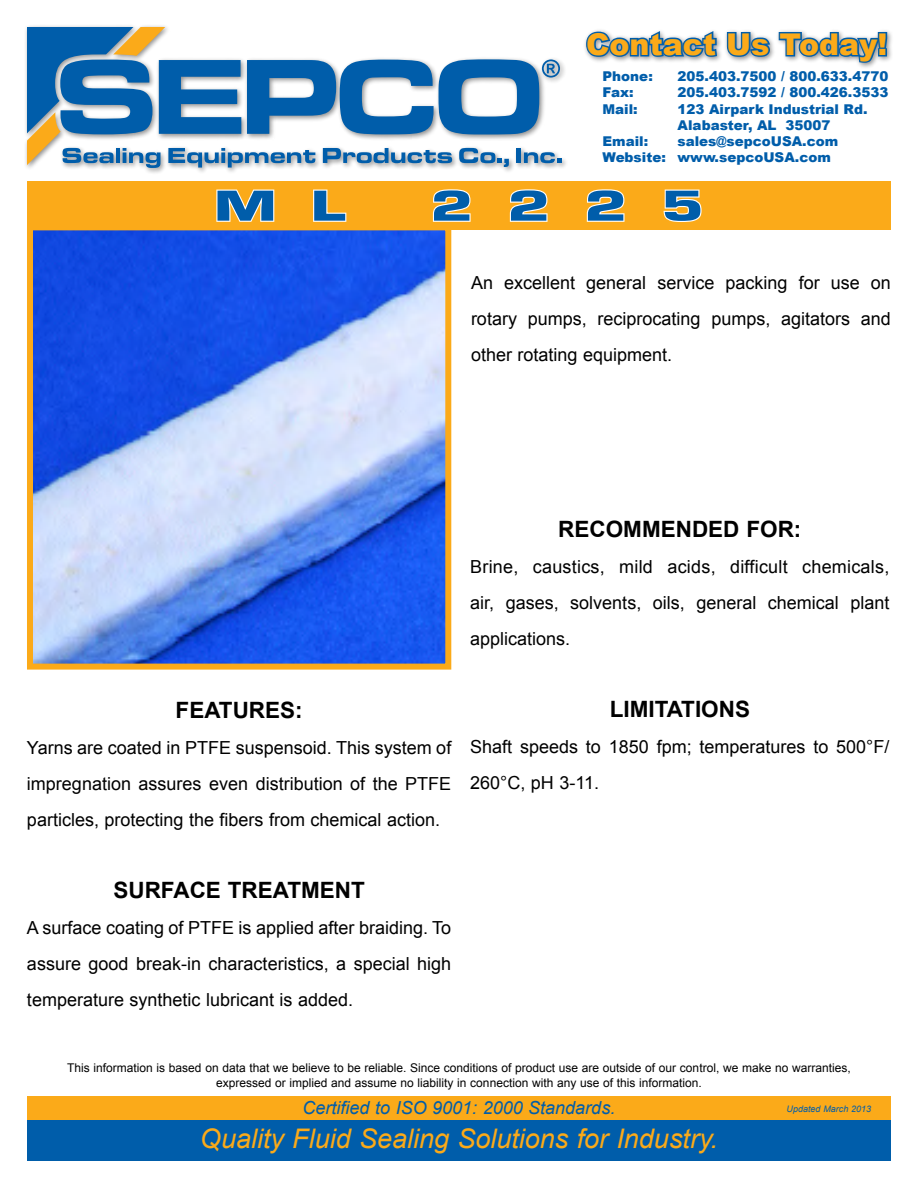
<style>
.page{position:relative;width:918px;height:1188px;background:#fff}
.page>*{position:absolute;margin:0;border:0;box-sizing:border-box;transform-origin:0 0}
.t1{font:900 45px "Eurostar";color:#005daa;scale:1.5 1}
.t2{font:900 30px "Arial";color:#fbaa19}
.t3{font:italic 27px "Arial";color:#fbaa19}
.t4{font:700 22.5px "Arial";color:#000}
.t5{font:18px/36px "Arial";color:#000;text-align:justify}
.t6{font:italic 18px "Arial";color:#005daa}
.t7{font:900 13.5px/16.2px "Arial";color:#005daa}
.t8{font:12px/14.4px "Arial";color:#000;text-align:center}
.t9{font:italic 9px "Arial";color:#005daa}
</style>
<div class="page">
<div style="left:27px;top:181px;width:864px;height:49px;background:#fbaa19"></div>
<svg style="left:216px;top:189px;width:59px;height:33px"></svg>
<svg style="left:313px;top:189px;width:34px;height:33px"></svg>
<svg style="left:432px;top:189px;width:39px;height:33px"></svg>
<svg style="left:509px;top:189px;width:39px;height:33px"></svg>
<svg style="left:586px;top:189px;width:39px;height:33px"></svg>
<svg style="left:663px;top:189px;width:39px;height:33px"></svg>
<div style="left:23px;top:24px;width:545px;height:151px;background:#000;opacity:.45"></div>
<svg style="left:27px;top:27px;width:535px;height:141px"></svg>
<div style="left:583px;top:28px;width:310px;height:42px;background:#000;opacity:.45"></div>
<svg style="left:584px;top:29px;width:135px;height:30px"></svg>
<svg style="left:725px;top:30px;width:164px;height:34px"></svg>
<div style="left:27px;top:1119px;width:864px;height:42px;background:#005daa"></div>
<div style="left:27px;top:1096px;width:864px;height:23px;background:#fbaa19"></div>
<img style="left:34px;top:231px;width:410px;height:432px">
<div style="left:27px;top:224px;width:424px;height:446px;border:6px solid #fbaa19"></div>
<h2 class="t2" style="left:586px;top:22px;width:303px">Contact Us Today!</h2>
<p class="t7" style="left:603px;top:68px;width:52px">Phone:</p>
<p class="t7" style="left:678px;top:68px;width:212px">205.403.7500 / 800.633.4770</p>
<p class="t7" style="left:603px;top:84px;width:33px">Fax:</p>
<p class="t7" style="left:678px;top:84px;width:212px">205.403.7592 / 800.426.3533</p>
<p class="t7" style="left:603px;top:100px;width:37px">Mail:</p>
<p class="t7" style="left:678px;top:100px;width:192px">123 Airpark Industrial Rd.<br>Alabaster, AL 35007</p>
<p class="t7" style="left:603px;top:133px;width:47px">Email:</p>
<p class="t7" style="left:603px;top:133px;width:237px;text-indent:75px">sales@sepcoUSA.com<br>Website: www.sepcoUSA.com</p>
<h1 class="t1" style="left:214px;top:177px;width:89px">M L</h1>
<h1 class="t1" style="left:430px;top:177px;width:184px">2225</h1>
<p class="t5" style="left:471px;top:265px;width:421px">An excellent general service packing for use on rotary pumps, reciprocating pumps, agitators and other rotating equipment.</p>
<p class="t4" style="left:558px;top:514px;width:245px">RECOMMENDED FOR:</p>
<p class="t5" style="left:470px;top:549px;width:421px">Brine, caustics, mild acids, difficult chemicals, air, gases, solvents, oils, general chemical plant applications.</p>
<p class="t4" style="left:176px;top:695px;width:129px">FEATURES:</p>
<p class="t5" style="left:27px;top:730px;width:426px">Yarns are coated in PTFE suspensoid. This system of impregnation assures even distribution of the PTFE particles, protecting the fibers from chemical action.</p>
<p class="t4" style="left:610px;top:694px;width:140px">LIMITATIONS</p>
<p class="t5" style="left:470px;top:729px;width:421px">Shaft speeds to 1850 fpm; temperatures to 500°F/<br>260°C, pH 3-11.</p>
<p class="t4" style="left:113px;top:875px;width:31px">SURFA</p>
<p class="t4" style="left:190px;top:875px;width:68px">CE TREAT</p>
<p class="t4" style="left:301px;top:875px;width:64px">MENT</p>
<p class="t5" style="left:27px;top:910px;width:426px">A surface coating of PTFE is applied after braiding. To assure good break-in characteristics, a special high temperature synthetic lubricant is added.</p>
<p class="t8" style="left:67px;top:1061px;width:785px">This information is based on data that we believe to be reliable. Since conditions of product use are outside of our control, we make no warranties, expressed or implied and assume no liability in connection with any use of this information.</p>
<p class="t6" style="left:303px;top:1096px;width:314px">Certified to ISO 9001: 2000 Standards.</p>
<p class="t9" style="left:787px;top:1103px;width:86px">Updated March 2013</p>
<h3 class="t3" style="left:200px;top:1121px;width:520px">Quality Fluid Sealing Solutions for Industry.</h3>
</div>
